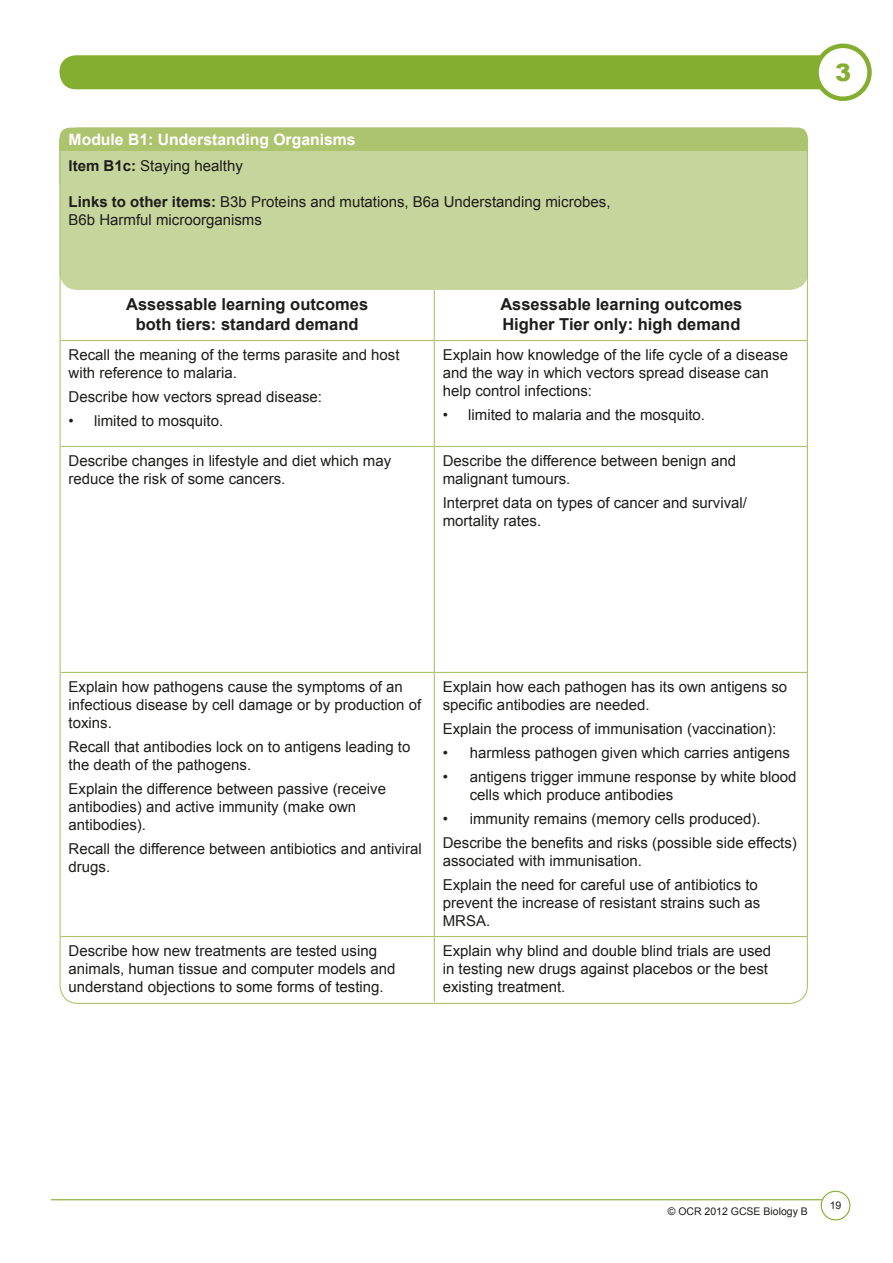
<style>
.page{position:relative;width:893px;height:1263px;background:#fff}
.page>*{position:absolute;margin:0;border:0;box-sizing:border-box;transform-origin:0 0}
.t1{font:900 24px "Arial";color:#83ae2f}
.t2{font:700 16.5px/19.8px "Arial";color:#1d1d1b;text-align:center}
.t3{font:700 15.75px "Arial";color:#fff}
.t4{font:15px/18px "Arial";color:#1d1d1b}
.t5{font:10.5px "Arial";color:#1d1d1b}
.s1{font-weight:700}
</style>
<div class="page">
<div style="left:60px;top:55px;width:782px;height:34px;background:#83ae2f;border-radius:16px"></div>
<div style="left:817px;top:46px;width:52px;height:53px;background:#fff;border-radius:50%"></div>
<div style="left:814px;top:44px;width:58px;height:57px;border:4px solid #83ae2f;border-radius:50%"></div>
<hr style="left:51px;top:1199px;width:793px;height:1px;background:#83ae2f">
<div style="left:821px;top:1191px;width:29px;height:29px;background:#fff;border-radius:50%"></div>
<div style="left:821px;top:1191px;width:29px;height:29px;border:1px solid #83ae2f;border-radius:50%"></div>
<div style="left:60px;top:128px;width:748px;height:23px;background:#acc46e;border-radius:10px"></div>
<div style="left:60px;top:139px;width:748px;height:12px;background:#acc46e"></div>
<div style="left:60px;top:151px;width:748px;height:139px;background:#c6d59b;border-radius:18px"></div>
<div style="left:60px;top:151px;width:748px;height:32px;background:#c6d59b"></div>
<hr style="left:434px;top:290px;width:1px;height:50px;background:#acc46e">
<hr style="left:61px;top:340px;width:373px;height:1px;background:#acc46e">
<hr style="left:434px;top:341px;width:1px;height:105px;background:#acc46e">
<hr style="left:434px;top:340px;width:374px;height:1px;background:#acc46e">
<hr style="left:61px;top:446px;width:373px;height:1px;background:#acc46e">
<hr style="left:434px;top:447px;width:1px;height:225px;background:#acc46e">
<hr style="left:434px;top:446px;width:374px;height:1px;background:#acc46e">
<hr style="left:61px;top:672px;width:373px;height:1px;background:#acc46e">
<hr style="left:434px;top:673px;width:1px;height:263px;background:#acc46e">
<hr style="left:434px;top:672px;width:374px;height:1px;background:#acc46e">
<hr style="left:61px;top:936px;width:373px;height:1px;background:#acc46e">
<hr style="left:434px;top:937px;width:1px;height:65px;background:#acc46e">
<hr style="left:434px;top:936px;width:374px;height:1px;background:#acc46e">
<p class="t3" style="left:69px;top:129px;width:289px">Module B1: Understanding Organisms</p>
<p class="t4" style="left:69px;top:157px;width:176px"><span class="s1">Item B1c:</span> Staying healthy</p>
<p class="t4" style="left:69px;top:193px;width:543px"><span class="s1">Links to other items:</span> B3b Proteins and mutations, B6a Understanding microbes,<br>B6b Harmful microorganisms</p>
<p class="t2" style="left:126px;top:295px;width:244px">Assessable learning outcomes both tiers: standard demand</p>
<p class="t2" style="left:500px;top:295px;width:244px;text-align:left">Assessable learning outcomes<br>Higher Tier only: high demand</p>
<p class="t4" style="left:69px;top:346px;width:332px">Recall the meaning of the terms parasite and host with reference to malaria.</p>
<p class="t4" style="left:69px;top:388px;width:255px">Describe how vectors spread disease:</p>
<p class="t4" style="left:69px;top:412px;width:156px">• limited to mosquito.</p>
<p class="t4" style="left:443px;top:346px;width:347px">Explain how knowledge of the life cycle of a disease and the way in which vectors spread disease can help control infections:</p>
<p class="t4" style="left:443px;top:406px;width:264px">• limited to malaria and the mosquito.</p>
<p class="t4" style="left:69px;top:452px;width:324px">Describe changes in lifestyle and diet which may reduce the risk of some cancers.</p>
<p class="t4" style="left:443px;top:452px;width:295px">Describe the difference between benign and malignant tumours.</p>
<p class="t4" style="left:443px;top:494px;width:306px">Interpret data on types of cancer and survival/ mortality rates.</p>
<h1 class="t1" style="left:835px;top:55px;width:18px">3</h1>
<p class="t4" style="left:69px;top:678px;width:354px">Explain how pathogens cause the symptoms of an infectious disease by cell damage or by production of toxins.</p>
<p class="t4" style="left:69px;top:738px;width:343px">Recall that antibodies lock on to antigens leading to the death of the pathogens.</p>
<p class="t4" style="left:69px;top:780px;width:319px">Explain the difference between passive (receive antibodies) and active immunity (make own antibodies).</p>
<p class="t4" style="left:69px;top:840px;width:355px">Recall the difference between antibiotics and antiviral drugs.</p>
<p class="t4" style="left:443px;top:678px;width:346px">Explain how each pathogen has its own antigens so specific antibodies are needed.</p>
<p class="t4" style="left:443px;top:720px;width:335px">Explain the process of immunisation (vaccination):</p>
<p class="t4" style="left:443px;top:744px;width:349px">• harmless pathogen given which carries antigens</p>
<p class="t4" style="left:470px;top:768px;width:328px;text-indent:-27px">• antigens trigger immune response by white blood cells which produce antibodies</p>
<p class="t4" style="left:443px;top:807px;width:356px;line-height:24px">• immunity remains (memory cells produced).<br>Describe the benefits and risks (possible side effects)</p>
<p class="t4" style="left:443px;top:849px;width:317px;line-height:24px">associated with immunisation.<br>Explain the need for careful use of antibiotics to</p>
<p class="t4" style="left:443px;top:894px;width:319px">prevent the increase of resistant strains such as<br>MRSA.</p>
<p class="t4" style="left:69px;top:942px;width:328px">Describe how new treatments are tested using animals, human tissue and computer models and understand objections to some forms of testing.</p>
<p class="t4" style="left:443px;top:942px;width:330px">Explain why blind and double blind trials are used in testing new drugs against placebos or the best existing treatment.</p>
<p class="t5" style="left:668px;top:1205px;width:142px">© OCR 2012 GCSE Biology B</p>
<p class="t5" style="left:830px;top:1199px;width:13px">19</p>
</div>
